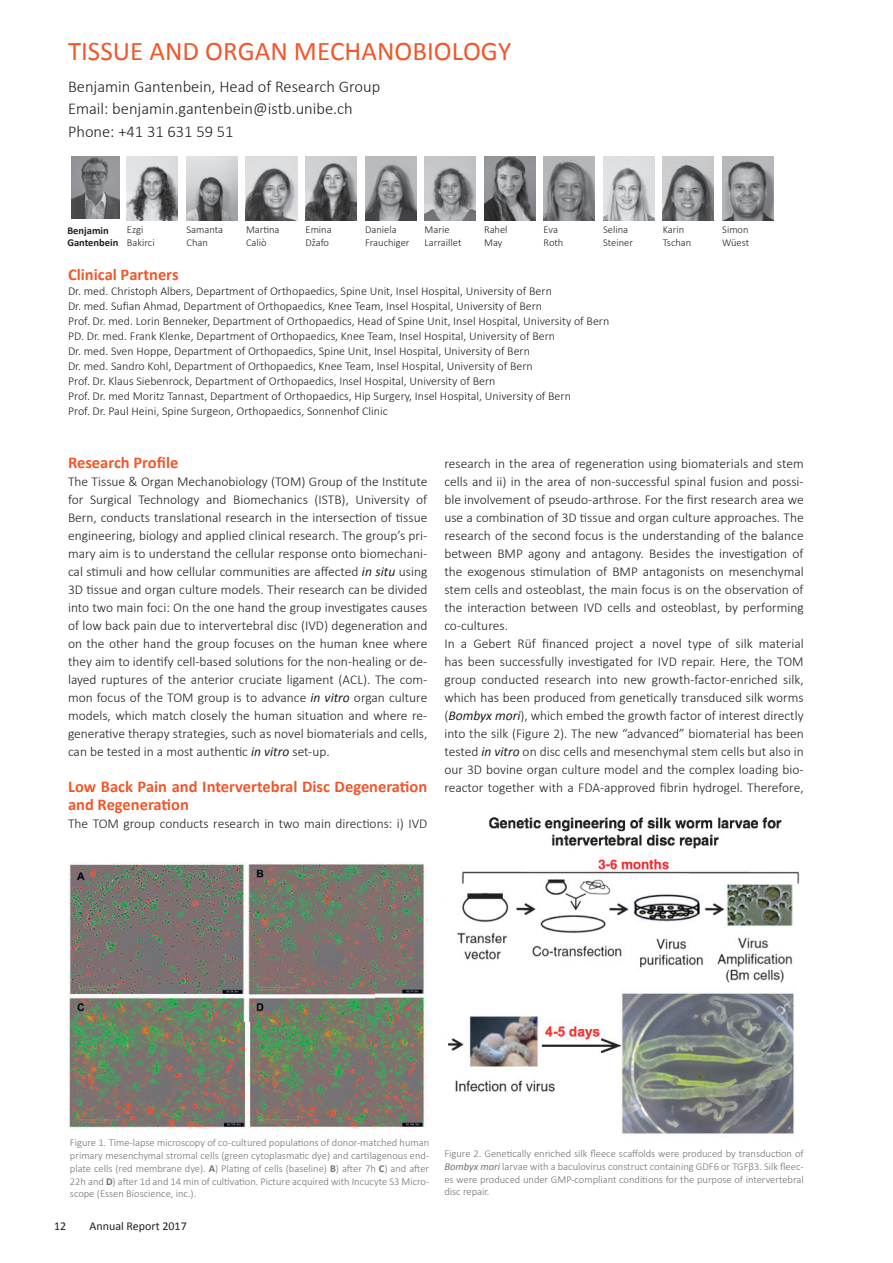
<style>
.page{position:relative;width:893px;height:1263px;background:#fff}
.page>*{position:absolute;margin:0;border:0;box-sizing:border-box;transform-origin:0 0}
.t1{font:27px "Calibri";color:#f1572a}
.t2{font:300 16.5px/22.5px "Calibri";color:#231f20}
.t3{font:700 16.5px/18px "Calibri";color:#f1572a}
.t4{font:300 13.5px/18px "Calibri";color:#231f20;text-align:justify}
.t5{font:300 12px/15px "Calibri";color:#231f20}
.t6{font:12px "Calibri";color:#231f20}
.t7{font:300 10.5px/12.8px "Calibri";color:#717074;text-align:justify}
.t8{font:300 10.5px/12.6px "Calibri";color:#231f20}
.t9{font:700 10.5px/12.6px "Calibri";color:#231f20}
.s1{font-weight:400;font-style:italic}
.s2{font-weight:700}
</style>
<div class="page">
<img style="left:71px;top:157px;width:48px;height:62px">
<img style="left:127px;top:157px;width:51px;height:64px">
<img style="left:246px;top:157px;width:51px;height:64px">
<img style="left:306px;top:157px;width:51px;height:64px">
<img style="left:186px;top:157px;width:51px;height:64px">
<img style="left:544px;top:157px;width:51px;height:64px">
<img style="left:425px;top:157px;width:51px;height:64px">
<img style="left:603px;top:157px;width:51px;height:64px">
<img style="left:365px;top:157px;width:51px;height:64px">
<img style="left:484px;top:157px;width:51px;height:64px">
<img style="left:663px;top:157px;width:51px;height:64px">
<img style="left:448px;top:817px;width:352px;height:317px">
<img style="left:69px;top:863px;width:358px;height:265px">
<img style="left:722px;top:157px;width:51px;height:64px">
<h1 class="t1" style="left:68px;top:34px;width:445px">TISSUE AND ORGAN MECHANOBIOLOGY</h1>
<p class="t2" style="left:68px;top:74px;width:314px">Benjamin Gantenbein, Head of Research Group<br>Email: benjamin.gantenbein@istb.unibe.ch<br>Phone: +41 31 631 59 51</p>
<p class="t8" style="left:365px;top:223px;width:46px">Daniela<br>Frauchiger</p>
<p class="t8" style="left:484px;top:223px;width:25px">Rahel<br>May</p>
<p class="t8" style="left:663px;top:223px;width:30px">Karin<br>Tschan</p>
<p class="t8" style="left:425px;top:223px;width:38px">Marie<br>Larraillet</p>
<p class="t8" style="left:603px;top:223px;width:31px">Selina<br>Steiner</p>
<p class="t9" style="left:67px;top:224px;width:52px">Benjamin<br>Gantenbein</p>
<p class="t8" style="left:127px;top:223px;width:29px">Ezgi<br>Bakirci</p>
<p class="t8" style="left:246px;top:223px;width:35px">Martina<br>Caliò</p>
<p class="t8" style="left:306px;top:223px;width:28px">Emina<br>Džafo</p>
<p class="t8" style="left:186px;top:223px;width:38px">Samanta<br>Chan</p>
<p class="t8" style="left:544px;top:223px;width:21px">Eva<br>Roth</p>
<p class="t8" style="left:722px;top:223px;width:28px">Simon<br>Wüest</p>
<p class="t3" style="left:68px;top:266px;width:112px">Clinical Partners</p>
<p class="t5" style="left:68px;top:283px;width:543px">Dr. med. Christoph Albers, Department of Orthopaedics, Spine Unit, Insel Hospital, University of Bern<br>Dr. med. Sufian Ahmad, Department of Orthopaedics, Knee Team, Insel Hospital, University of Bern<br>Prof. Dr. med. Lorin Benneker, Department of Orthopaedics, Head of Spine Unit, Insel Hospital, University of Bern PD. Dr. med. Frank Klenke, Department of Orthopaedics, Knee Team, Insel Hospital, University of Bern<br>Dr. med. Sven Hoppe, Department of Orthopaedics, Spine Unit, Insel Hospital, University of Bern<br>Dr. med. Sandro Kohl, Department of Orthopaedics, Knee Team, Insel Hospital, University of Bern<br>Prof. Dr. Klaus Siebenrock, Department of Orthopaedics, Insel Hospital, University of Bern<br>Prof. Dr. med Moritz Tannast, Department of Orthopaedics, Hip Surgery, Insel Hospital, University of Bern<br>Prof. Dr. Paul Heini, Spine Surgeon, Orthopaedics, Sonnenhof Clinic</p>
<p class="t3" style="left:68px;top:454px;width:112px">Research Profile</p>
<p class="t4" style="left:68px;top:472px;width:361px">The Tissue &amp; Organ Mechanobiology (TOM) Group of the Institute for Surgical Technology and Biomechanics (ISTB), University of Bern, conducts translational research in the intersection of tissue engineering, biology and applied clinical research. The group’s pri&shy;mary aim is to understand the cellular response onto biomechani&shy;cal stimuli and how cellular communities are affected <span class="s1">in situ</span> using 3D tissue and organ culture models. Their research can be divided into two main foci: On the one hand the group investigates causes of low back pain due to intervertebral disc (IVD) degeneration and on the other hand the group focuses on the human knee where they aim to identify cell-based solutions for the non-healing or de&shy;layed ruptures of the anterior cruciate ligament (ACL). The com&shy;mon focus of the TOM group is to advance <span class="s1">in vitro</span> organ culture models, which match closely the human situation and where re&shy;generative therapy strategies, such as novel biomaterials and cells, can be tested in a most authentic <span class="s1">in vitro</span> set-up.</p>
<p class="t3" style="left:68px;top:778px;width:361px">Low Back Pain and Intervertebral Disc Degeneration and Regeneration</p>
<p class="t4" style="left:68px;top:814px;width:361px">The TOM group conducts research in two main directions: i) IVD</p>
<p class="t4" style="left:444px;top:454px;width:361px;text-align:left">research in the area of regeneration using biomaterials and stem cells and ii) in the area of non-successful spinal fusion and possi&shy;ble involvement of pseudo-arthrose. For the first research area we use a combination of 3D tissue and organ culture approaches. The research of the second focus is the understanding of the balance between BMP agony and antagony. Besides the investigation of the exogenous stimulation of BMP antagonists on mesenchymal stem cells and osteoblast, the main focus is on the observation of the interaction between IVD cells and osteoblast, by performing co-cultures.<br>In a Gebert Rüf financed project a novel type of silk material has been successfully investigated for IVD repair. Here, the TOM group conducted research into new growth-factor-enriched silk, which has been produced from genetically transduced silk worms (<span class="s1">Bombyx mori</span>), which embed the growth factor of interest directly into the silk (Figure 2). The new “advanced” biomaterial has been tested <span class="s1">in vitro</span> on disc cells and mesenchymal stem cells but also in our 3D bovine organ culture model and the complex loading bio&shy;reactor together with a FDA-approved fibrin hydrogel. Therefore,</p>
<p class="t7" style="left:70px;top:1136px;width:361px">Figure 1. Time-lapse microscopy of co-cultured populations of donor-matched human primary mesenchymal stromal cells (green cytoplasmatic dye) and cartilagenous end&shy;plate cells (red membrane dye). <span class="s2">A</span>) Plating of cells (baseline) <span class="s2">B</span>) after 7h <span class="s2">C</span>) and after 22h and <span class="s2">D</span>) after 1d and 14 min of cultivation. Picture acquired with Incucyte S3 Micro&shy;scope (Essen Bioscience, inc.).</p>
<p class="t6" style="left:54px;top:1218px;width:14px">12</p>
<p class="t6" style="left:90px;top:1218px;width:99px">Annual Report 2017</p>
<p class="t7" style="left:444px;top:1146px;width:361px">Figure 2. Genetically enriched silk fleece scaffolds were produced by transduction of <span class="s1">Bombyx mori</span> larvae with a baculovirus construct containing GDF6 or TGFβ3. Silk fleec&shy;es were produced under GMP-compliant conditions for the purpose of intervertebral disc repair.</p>
</div>
